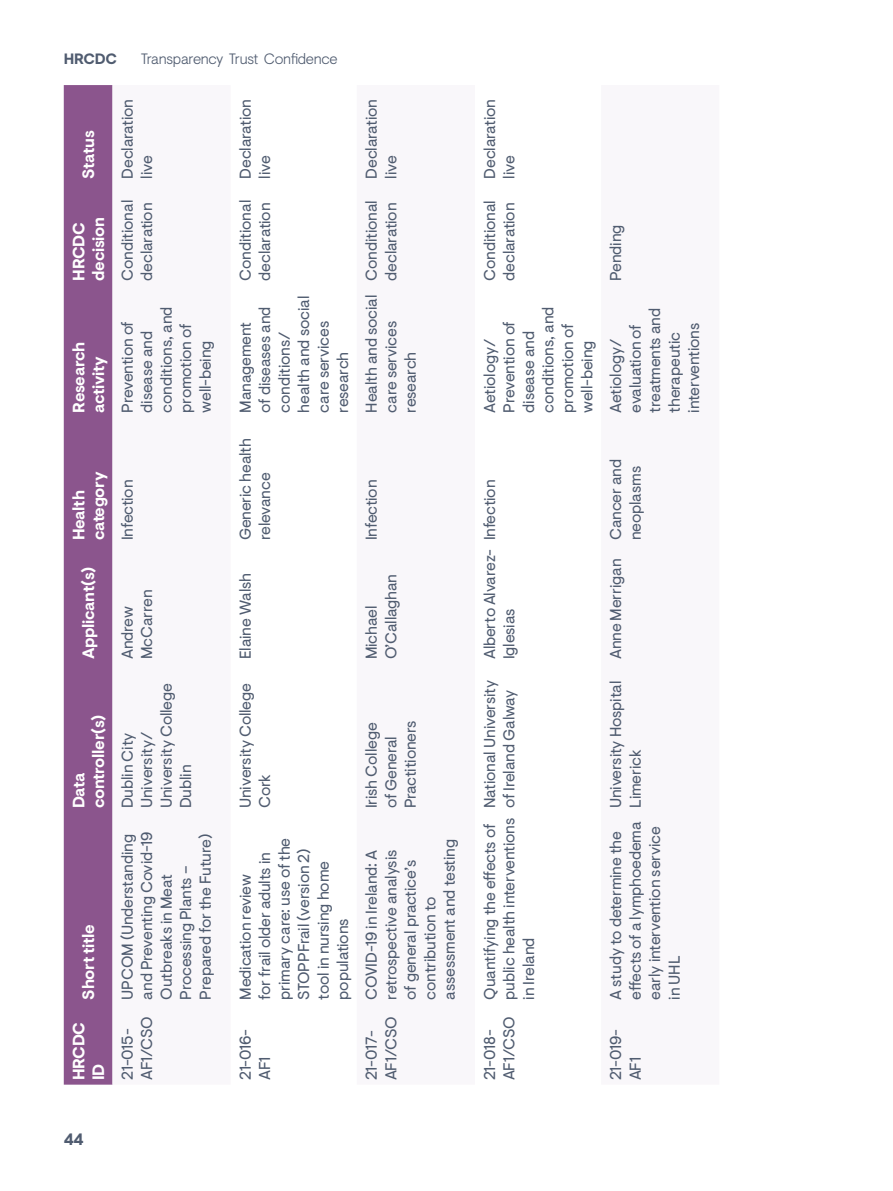
<style>
.page{position:relative;width:893px;height:1191px;background:#fff}
.page>*{position:absolute;margin:0;border:0;box-sizing:border-box;transform-origin:0 0}
.t1{font:700 16.5px/19.5px "Visuelt Pro";letter-spacing:-.02em;color:#fff}
.t2{font:700 16.5px "Visuelt Pro";color:#505c70}
.t3{font:15.75px/19.5px "Visuelt Pro";letter-spacing:-.01em;color:#505c70}
.t4{font:300 15px "Visuelt Pro";letter-spacing:-.02em;color:#505c70}
.t5{font:700 15px "Visuelt Pro";letter-spacing:-.02em;color:#505c70}
</style>
<div class="page">
<div style="left:64px;top:85px;width:48px;height:999px;background:#8b558d"></div>
<p class="t5" style="left:64px;top:50px;width:55px">HRCDC</p>
<p class="t4" style="left:141px;top:50px;width:198px">Transparency Trust Confidence</p>
<p class="t1" style="left:79px;top:179px;width:50px;rotate:-90deg">Status</p>
<p class="t1" style="left:70px;top:281px;width:65px;rotate:-90deg">HRCDC decision</p>
<p class="t1" style="left:70px;top:412px;width:72px;rotate:-90deg">Research activity</p>
<p class="t3" style="left:118px;top:179px;width:81px;rotate:-90deg">Declaration live</p>
<p class="t3" style="left:118px;top:281px;width:82px;rotate:-90deg">Conditional declaration</p>
<p class="t3" style="left:118px;top:412px;width:107px;rotate:-90deg">Prevention of disease and conditions, and promotion of well-being</p>
<p class="t1" style="left:70px;top:540px;width:70px;rotate:-90deg">Health category</p>
<p class="t1" style="left:79px;top:659px;width:94px;rotate:-90deg">Applicant(s)</p>
<p class="t1" style="left:70px;top:808px;width:95px;rotate:-90deg">Data controller(s)</p>
<p class="t1" style="left:79px;top:999px;width:77px;rotate:-90deg">Short title</p>
<p class="t1" style="left:70px;top:1080px;width:60px;rotate:-90deg">HRCDC<br>ID</p>
<p class="t3" style="left:118px;top:540px;width:62px;rotate:-90deg">Infection</p>
<p class="t3" style="left:118px;top:659px;width:71px;rotate:-90deg">Andrew<br>McCarren</p>
<p class="t3" style="left:118px;top:808px;width:126px;rotate:-90deg">Dublin City<br>University/<br>University College<br>Dublin</p>
<p class="t3" style="left:118px;top:999px;width:170px;rotate:-90deg">UPCOM (Understanding and Preventing Covid-19<br>Outbreaks in Meat<br>Processing Plants –<br>Prepared for the Future)</p>
<p class="t3" style="left:118px;top:1080px;width:66px;rotate:-90deg">21-015-<br>AF1/CSO</p>
<p class="t3" style="left:236px;top:179px;width:81px;rotate:-90deg">Declaration live</p>
<p class="t3" style="left:236px;top:281px;width:82px;rotate:-90deg">Conditional declaration</p>
<p class="t3" style="left:236px;top:412px;width:118px;rotate:-90deg">Management<br>of diseases and conditions/ health and social care services research</p>
<p class="t3" style="left:236px;top:540px;width:104px;rotate:-90deg">Generic health relevance</p>
<p class="t3" style="left:236px;top:659px;width:88px;rotate:-90deg">Elaine Walsh</p>
<p class="t3" style="left:236px;top:808px;width:126px;rotate:-90deg">University College<br>Cork</p>
<p class="t3" style="left:236px;top:999px;width:163px;rotate:-90deg">Medication review<br>for frail older adults in primary care: use of the<br>STOPPFrail (version 2) tool in nursing home populations</p>
<p class="t3" style="left:236px;top:1080px;width:53px;rotate:-90deg">21-016-<br>AF1</p>
<p class="t3" style="left:362px;top:179px;width:81px;rotate:-90deg">Declaration live</p>
<p class="t3" style="left:362px;top:281px;width:82px;rotate:-90deg">Conditional declaration</p>
<p class="t3" style="left:362px;top:412px;width:119px;rotate:-90deg">Health and social care services research</p>
<p class="t3" style="left:362px;top:540px;width:62px;rotate:-90deg">Infection</p>
<p class="t3" style="left:362px;top:659px;width:87px;rotate:-90deg">Michael<br>O’Callaghan</p>
<p class="t3" style="left:362px;top:808px;width:89px;rotate:-90deg">Irish College of General<br>Practitioners</p>
<p class="t3" style="left:362px;top:999px;width:162px;rotate:-90deg">COVID-19 in Ireland: A retrospective analysis of general practice’s contribution to assessment and testing</p>
<p class="t3" style="left:362px;top:1080px;width:66px;rotate:-90deg">21-017-<br>AF1/CSO</p>
<p class="t2" style="left:64px;top:1129px;width:22px">44</p>
<p class="t3" style="left:480px;top:179px;width:81px;rotate:-90deg">Declaration live</p>
<p class="t3" style="left:480px;top:281px;width:82px;rotate:-90deg">Conditional declaration</p>
<p class="t3" style="left:480px;top:412px;width:107px;rotate:-90deg">Aetiology/<br>Prevention of disease and conditions, and promotion of well-being</p>
<p class="t3" style="left:607px;top:281px;width:58px;rotate:-90deg">Pending</p>
<p class="t3" style="left:607px;top:413px;width:106px;rotate:-90deg">Aetiology/ evaluation of treatments and therapeutic interventions</p>
<p class="t3" style="left:480px;top:540px;width:62px;rotate:-90deg">Infection</p>
<p class="t3" style="left:480px;top:659px;width:112px;rotate:-90deg">Alberto Alvarez-<br>Iglesias</p>
<p class="t3" style="left:480px;top:808px;width:129px;rotate:-90deg">National University of Ireland Galway</p>
<p class="t3" style="left:480px;top:999px;width:183px;rotate:-90deg">Quantifying the effects of public health interventions in Ireland</p>
<p class="t3" style="left:480px;top:1080px;width:66px;rotate:-90deg">21-018-<br>AF1/CSO</p>
<p class="t3" style="left:607px;top:540px;width:83px;text-indent:-119px;rotate:-90deg">Anne Merrigan Cancer and neoplasms</p>
<p class="t3" style="left:607px;top:808px;width:129px;rotate:-90deg">University Hospital<br>Limerick</p>
<p class="t3" style="left:607px;top:999px;width:180px;rotate:-90deg">A study to determine the effects of a lymphoedema early intervention service in UHL</p>
<p class="t3" style="left:607px;top:1080px;width:53px;rotate:-90deg">21-019-<br>AF1</p>
</div>
